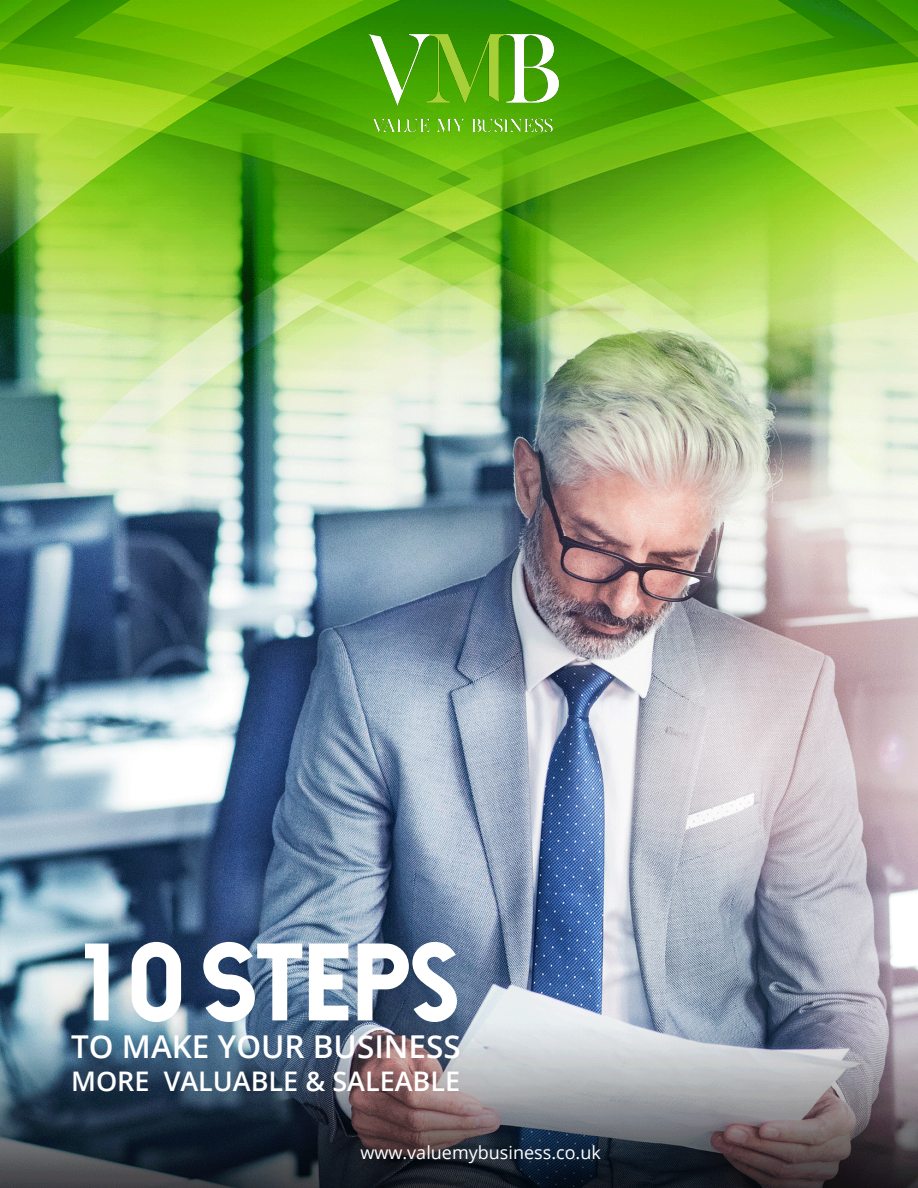
<style>
.page{position:relative;width:918px;height:1188px;background:#fff}
.page>*{position:absolute;margin:0;border:0;box-sizing:border-box;transform-origin:0 0}
.t1{font:105px "Hansief";color:#fff}
.t2{font:600 31.5px "Open Sans";color:#fff}
.t3{font:600 27px "Open Sans";color:#fff}
.t4{font:18px "Open Sans";color:#fff}
</style>
<div class="page">
<img style="left:0;top:0;width:918px;height:1188px">
<img style="left:346px;top:0;width:239px;height:153px">
<p class="t1" style="left:71px;top:915px;width:389px">10 Steps</p>
<p class="t2" style="left:71px;top:1025px;width:391px">TO MAKE YOUR BUSINESS</p>
<p class="t3" style="left:71px;top:1062px;width:390px">MORE VALUABLE &amp; SALEABLE</p>
<p class="t4" style="left:361px;top:1140px;width:242px">www.valuemybusiness.co.uk</p>
</div>
